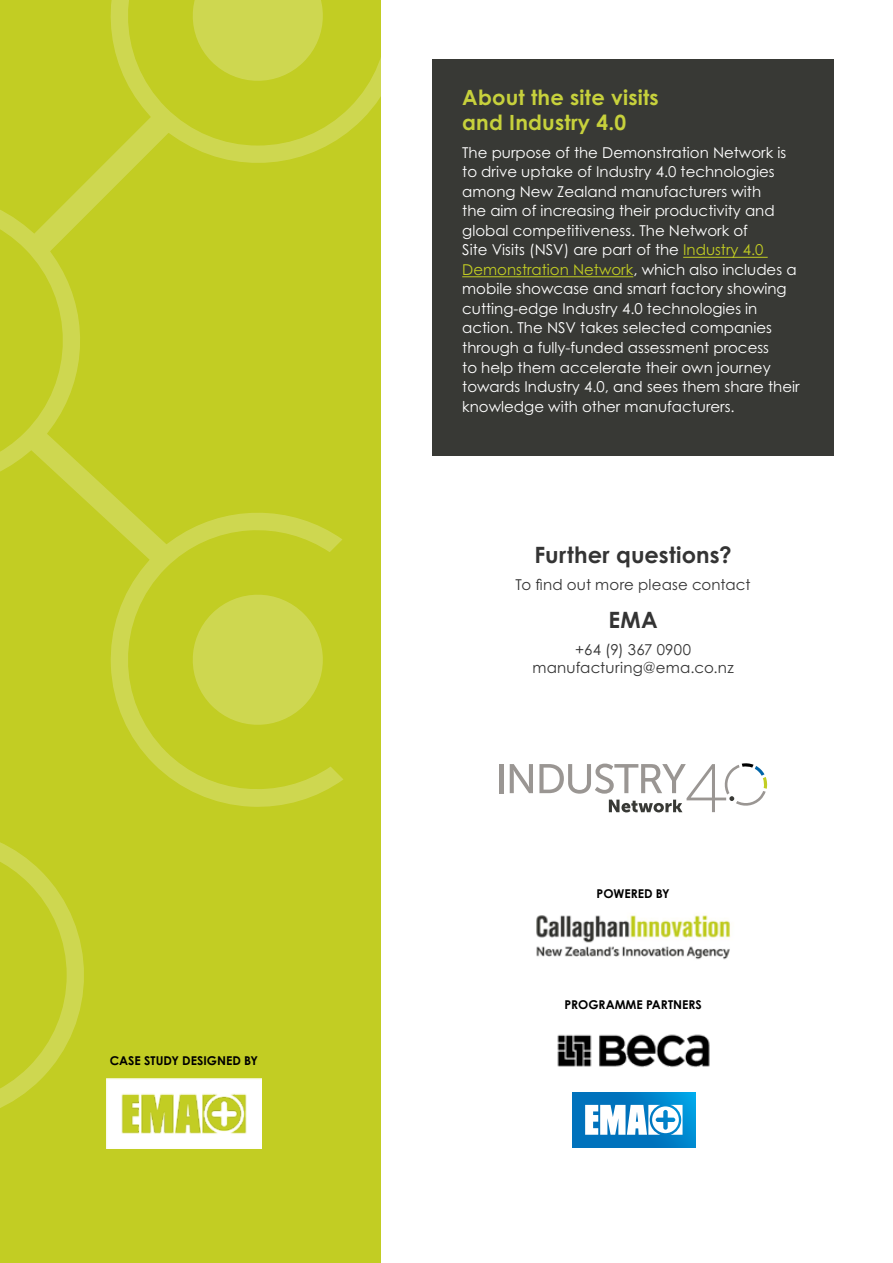
<style>
.page{position:relative;width:893px;height:1263px;background:#fff}
.page>*{position:absolute;margin:0;border:0;box-sizing:border-box;transform-origin:0 0}
.t1{font:700 22.5px "Century Gothic Pro";letter-spacing:.01em;color:#343434}
.t2{font:700 21px/25.2px "Century Gothic Pro";letter-spacing:.01em;color:#c7d13c}
.t3{font:15px/19.5px "Century Gothic Pro";color:#fff}
.t4{font:15px/18px "Century Gothic Pro";letter-spacing:.01em;color:#343434;text-align:center}
.t5{font:700 12.15px "Century Gothic Pro";color:#000}
.s1{color:#c2cd23}
</style>
<div class="page">
<img style="left:536px;top:915px;width:195px;height:45px">
<img style="left:557px;top:1034px;width:153px;height:34px">
<svg style="left:572px;top:1092px;width:123px;height:55px"></svg>
<div style="left:0;top:0;width:381px;height:1263px;background:#c2cd23"></div>
<svg style="left:0;top:842px;width:84px;height:266px"></svg>
<svg style="left:0;top:0;width:381px;height:807px"></svg>
<hr style="left:499px;top:764px;width:4px;height:29px;background:#9a9693">
<svg style="left:510px;top:764px;width:23px;height:29px"></svg>
<svg style="left:539px;top:763px;width:228px;height:49px"></svg>
<div style="left:432px;top:60px;width:402px;height:396px;background:#383935"></div>
<hr style="left:683px;top:257px;width:85px;height:1px;background:#c2cd23">
<hr style="left:462px;top:276px;width:171px;height:1px;background:#c2cd23">
<img style="left:106px;top:1078px;width:155px;height:70px">
<p class="t5" style="left:110px;top:1052px;width:150px">CASE STUDY DESIGNED BY</p>
<h2 class="t2" style="left:462px;top:84px;width:198px">About the site visits and Industry 4.0</h2>
<p class="t3" style="left:462px;top:143px;width:339px">The purpose of the Demonstration Network is to drive uptake of Industry 4.0 technologies among New Zealand manufacturers with<br>the aim of increasing their productivity and global competitiveness. The Network of<br>Site Visits (NSV) are part of the <span class="s1">Industry 4.0<br>Demonstration Network</span>, which also includes a mobile showcase and smart factory showing cutting-edge Industry 4.0 technologies in action. The NSV takes selected companies through a fully-funded assessment process<br>to help them accelerate their own journey towards Industry 4.0, and sees them share their knowledge with other manufacturers.</p>
<h1 class="t1" style="left:535px;top:541px;width:199px">Further questions?</h1>
<p class="t4" style="left:516px;top:575px;width:237px">To find out more please contact</p>
<h1 class="t1" style="left:608px;top:606px;width:51px">EMA</h1>
<p class="t4" style="left:532px;top:640px;width:203px">+64 (9) 367 0900 manufacturing@ema.co.nz</p>
<p class="t5" style="left:597px;top:886px;width:75px">POWERED BY</p>
<p class="t5" style="left:564px;top:997px;width:139px">PROGRAMME PARTNERS</p>
</div>
